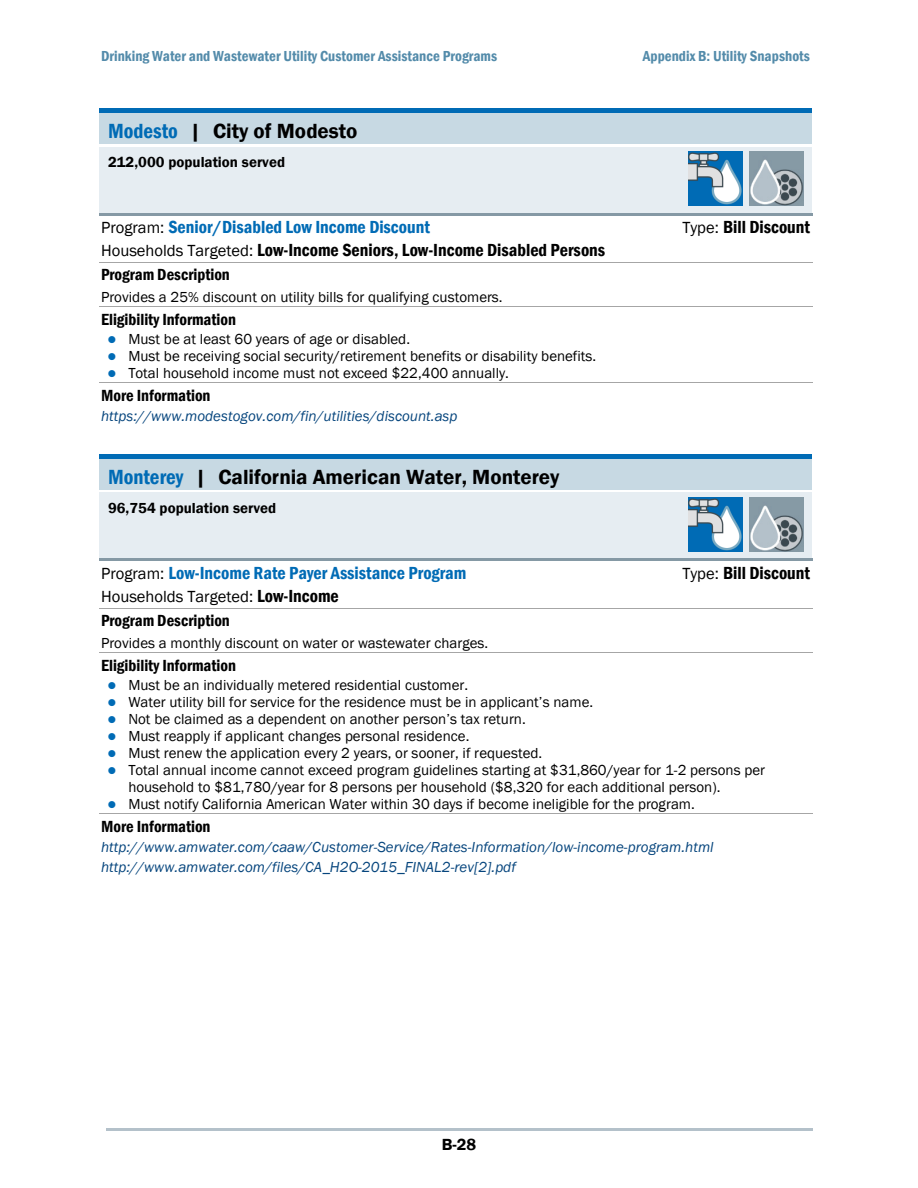
<style>
.page{position:relative;width:918px;height:1188px;background:#fff}
.page>*{position:absolute;margin:0;border:0;box-sizing:border-box;transform-origin:0 0}
.t1{font:600 21px "Franklin Gothic";color:#000}
.t2{font:600 condensed 18px "Franklin Gothic";color:#000}
.t3{font:600 condensed 18px "Franklin Gothic";color:#006bb5}
.t4{font:600 condensed 16.5px "Franklin Gothic";color:#000}
.t5{font:16.5px "Franklin Gothic";color:#000}
.t6{font:600 16.5px "Franklin Gothic";color:#000}
.t7{font:15px/17.1px "Franklin Gothic";color:#000}
.t8{font:italic 15px "Franklin Gothic";color:#06457d}
.t9{font:600 condensed 15px "Franklin Gothic";letter-spacing:.005em;color:#538baa}
.t10{font:600 15px "Franklin Gothic";color:#000}
.s1{font-stretch:condensed;color:#006bb5}
.s2{font-weight:400;font-stretch:normal;font-size:16.5px;color:#000}
.s3{font-weight:400;font-stretch:normal;font-size:16.5px}
.s4{color:#006bb5}
.s5{font-weight:600;font-stretch:condensed;font-size:18px}
</style>
<div class="page">
<hr style="left:106px;top:1129px;width:706px;height:2px;background:#b4c1ca">
<div style="left:99px;top:112px;width:713px;height:32px;background:#c7d9e3"></div>
<hr style="left:99px;top:108px;width:713px;height:4px;background:#006bb5">
<div style="left:99px;top:147px;width:713px;height:66px;background:#e6edf2"></div>
<img style="left:688px;top:152px;width:54px;height:54px">
<img style="left:749px;top:152px;width:54px;height:54px">
<hr style="left:99px;top:213px;width:713px;height:2px;background:#8599a5">
<hr style="left:99px;top:262px;width:713px;height:1px;background:#a6a6a6">
<hr style="left:99px;top:307px;width:713px;height:1px;background:#a6a6a6">
<hr style="left:99px;top:382px;width:713px;height:1px;background:#a6a6a6">
<div style="left:99px;top:458px;width:713px;height:32px;background:#c7d9e3"></div>
<hr style="left:99px;top:454px;width:713px;height:4px;background:#006bb5">
<div style="left:99px;top:493px;width:713px;height:66px;background:#e6edf2"></div>
<img style="left:688px;top:498px;width:54px;height:54px">
<img style="left:749px;top:498px;width:54px;height:54px">
<hr style="left:99px;top:559px;width:713px;height:2px;background:#8599a5">
<hr style="left:99px;top:608px;width:713px;height:1px;background:#a6a6a6">
<hr style="left:99px;top:652px;width:713px;height:1px;background:#a6a6a6">
<hr style="left:99px;top:813px;width:713px;height:1px;background:#a6a6a6">
<p class="t9" style="left:101px;top:46px;width:398px">Drinking Water and Wastewater Utility Customer Assistance Programs</p>
<p class="t9" style="left:643px;top:46px;width:168px">Appendix B: Utility Snapshots</p>
<h2 class="t1" style="left:108px;top:118px;width:251px"><span class="s1">Modesto</span> | City of Modesto</h2>
<p class="t10" style="left:108px;top:153px;width:179px">212,000 population served</p>
<h3 class="t3" style="left:101px;top:215px;width:330px"><span class="s2">Program:</span> Senior/Disabled Low Income Discount</h3>
<h3 class="t2" style="left:682px;top:215px;width:129px"><span class="s3">Type:</span> Bill Discount</h3>
<h3 class="t2" style="left:101px;top:238px;width:505px"><span class="s3">Households Targeted:</span> Low-Income Seniors, Low-Income Disabled Persons</h3>
<h4 class="t4" style="left:101px;top:264px;width:130px">Program Description</h4>
<p class="t7" style="left:101px;top:289px;width:403px">Provides a 25% discount on utility bills for qualifying customers.</p>
<h4 class="t4" style="left:101px;top:309px;width:136px">Eligibility Information</h4>
<p class="t7" style="left:108px;top:330px;width:304px"><span class="s4">●</span> Must be at least 60 years of age or disabled.</p>
<p class="t7" style="left:108px;top:347px;width:490px"><span class="s4">●</span> Must be receiving social security/retirement benefits or disability benefits.</p>
<p class="t7" style="left:108px;top:364px;width:403px"><span class="s4">●</span> Total household income must not exceed $22,400 annually.</p>
<h4 class="t4" style="left:101px;top:385px;width:111px">More Information</h4>
<p class="t8" style="left:101px;top:407px;width:358px">https://www.modestogov.com/fin/utilities/discount.asp</p>
<h2 class="t1" style="left:108px;top:464px;width:453px"><span class="s1">Monterey</span> | California American Water, Monterey</h2>
<p class="t10" style="left:108px;top:498px;width:170px">96,754 population served</p>
<h3 class="t3" style="left:101px;top:561px;width:367px"><span class="s2">Program:</span> Low-Income Rate Payer Assistance Program</h3>
<h3 class="t2" style="left:682px;top:561px;width:129px"><span class="s3">Type:</span> Bill Discount</h3>
<h3 class="t5" style="left:101px;top:586px;width:239px">Households Targeted: <span class="s5">Low-Income</span></h3>
<h4 class="t4" style="left:101px;top:610px;width:130px">Program Description</h4>
<p class="t7" style="left:101px;top:635px;width:389px">Provides a monthly discount on water or wastewater charges.</p>
<h4 class="t4" style="left:101px;top:655px;width:136px">Eligibility Information</h4>
<p class="t7" style="left:108px;top:676px;width:362px"><span class="s4">●</span> Must be an individually metered residential customer.</p>
<p class="t7" style="left:108px;top:693px;width:487px"><span class="s4">●</span> Water utility bill for service for the residence must be in applicant’s name.</p>
<p class="t7" style="left:108px;top:710px;width:420px"><span class="s4">●</span> Not be claimed as a dependent on another person’s tax return.</p>
<p class="t7" style="left:108px;top:727px;width:363px"><span class="s4">●</span> Must reapply if applicant changes personal residence.</p>
<p class="t7" style="left:108px;top:744px;width:436px"><span class="s4">●</span> Must renew the application every 2 years, or sooner, if requested.</p>
<p class="t7" style="left:128px;top:761px;width:638px;text-indent:-21px"><span class="s4">●</span> Total annual income cannot exceed program guidelines starting at $31,860/year for 1-2 persons per household to $81,780/year for 8 persons per household ($8,320 for each additional person).</p>
<p class="t7" style="left:108px;top:795px;width:589px"><span class="s4">●</span> Must notify California American Water within 30 days if become ineligible for the program.</p>
<h4 class="t4" style="left:101px;top:815px;width:111px">More Information</h4>
<p class="t8" style="left:101px;top:838px;width:614px">http://www.amwater.com/caaw/Customer-Service/Rates-Information/low-income-program.html</p>
<p class="t8" style="left:101px;top:858px;width:416px">http://www.amwater.com/files/CA_H2O-2015_FINAL2-rev[2].pdf</p>
<p class="t6" style="left:442px;top:1135px;width:36px">B-28</p>
</div>
